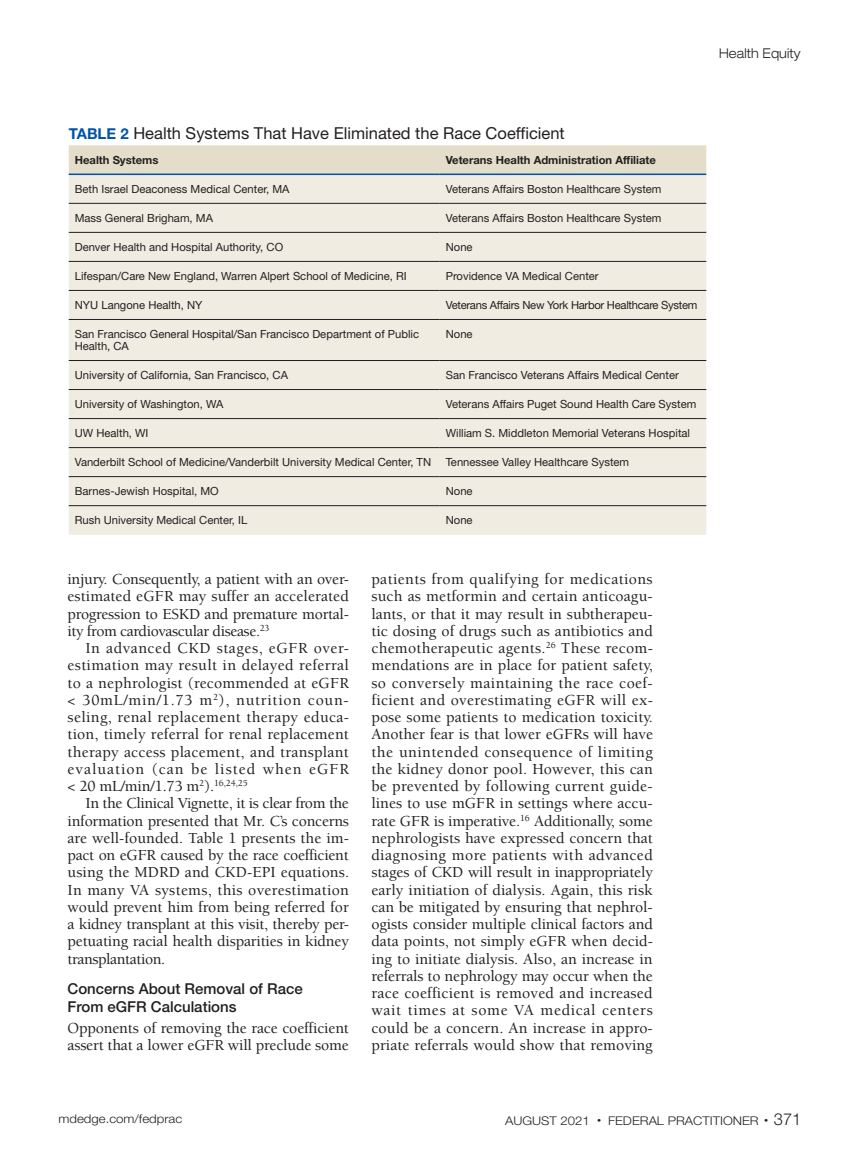
<style>
.page{position:relative;width:860px;height:1170px;background:#fff}
.page>*{position:absolute;margin:0;border:0;box-sizing:border-box;transform-origin:0 0}
.t1{font:16.5px "Helvetica Neue LT Std";color:#231f20}
.t2{font:500 15.75px/17.2px "Berkeley Std";letter-spacing:-.01em;color:#231f20;text-align:justify}
.t3{font:500 15px/18px "Helvetica Neue LT Std";color:#231f20}
.t4{font:300 expanded 13.5px "Helvetica Neue LT Std";letter-spacing:.01em;color:#231f20;scale:.9 1}
.t5{font:300 12px "Helvetica Neue LT Std";color:#231f20;scale:1.1 1}
.t6{font:11.25px/12px "Helvetica Neue LT Std";color:#231f20}
.t7{font:700 11.25px "Helvetica Neue LT Std";color:#231f20}
.t8{font:11.25px "Helvetica Neue LT Std";letter-spacing:-.025em;color:#231f20}
.s1{font-weight:700;font-size:15px;color:#0054a6}
.s2{font-size:16.5px}
</style>
<div class="page">
<div style="left:69px;top:145px;width:637px;height:29px;background:#e4ddca"></div>
<div style="left:69px;top:175px;width:637px;height:360px;background:#f0ece2"></div>
<hr style="left:69px;top:203px;width:371px;height:1px;background:#231f20">
<hr style="left:440px;top:203px;width:266px;height:1px;background:#231f20">
<hr style="left:69px;top:232px;width:371px;height:1px;background:#231f20">
<hr style="left:440px;top:232px;width:266px;height:1px;background:#231f20">
<hr style="left:69px;top:261px;width:371px;height:1px;background:#231f20">
<hr style="left:440px;top:261px;width:266px;height:1px;background:#231f20">
<hr style="left:69px;top:290px;width:371px;height:1px;background:#231f20">
<hr style="left:440px;top:290px;width:266px;height:1px;background:#231f20">
<hr style="left:69px;top:319px;width:371px;height:1px;background:#231f20">
<hr style="left:440px;top:319px;width:266px;height:1px;background:#231f20">
<hr style="left:69px;top:360px;width:371px;height:1px;background:#231f20">
<hr style="left:440px;top:360px;width:266px;height:1px;background:#231f20">
<hr style="left:69px;top:389px;width:371px;height:1px;background:#231f20">
<hr style="left:440px;top:389px;width:266px;height:1px;background:#231f20">
<hr style="left:69px;top:418px;width:371px;height:1px;background:#231f20">
<hr style="left:440px;top:418px;width:266px;height:1px;background:#231f20">
<hr style="left:69px;top:447px;width:371px;height:1px;background:#231f20">
<hr style="left:440px;top:447px;width:266px;height:1px;background:#231f20">
<hr style="left:69px;top:476px;width:371px;height:1px;background:#231f20">
<hr style="left:440px;top:476px;width:266px;height:1px;background:#231f20">
<hr style="left:69px;top:505px;width:371px;height:1px;background:#231f20">
<hr style="left:440px;top:505px;width:266px;height:1px;background:#231f20">
<hr style="left:69px;top:174px;width:371px;height:1px;background:#0054a6">
<hr style="left:440px;top:174px;width:266px;height:1px;background:#0054a6">
<p class="t4" style="left:719px;top:46px;width:92px">Health Equity</p>
<p class="t1" style="left:69px;top:124px;width:497px"><span class="s1">TABLE 2</span> Health Systems That Have Eliminated the Race Coefficient</p>
<p class="t7" style="left:75px;top:153px;width:85px">Health Systems</p>
<p class="t7" style="left:446px;top:153px;width:212px">Veterans Health Administration Affiliate</p>
<p class="t6" style="left:75px;top:183px;width:216px">Beth Israel Deaconess Medical Center, MA</p>
<p class="t6" style="left:446px;top:183px;width:217px">Veterans Affairs Boston Healthcare System</p>
<p class="t6" style="left:75px;top:212px;width:140px">Mass General Brigham, MA</p>
<p class="t6" style="left:446px;top:212px;width:217px">Veterans Affairs Boston Healthcare System</p>
<p class="t6" style="left:75px;top:241px;width:210px">Denver Health and Hospital Authority, CO</p>
<p class="t6" style="left:446px;top:241px;width:28px">None</p>
<p class="t6" style="left:75px;top:270px;width:333px">Lifespan/Care New England, Warren Alpert School of Medicine, RI</p>
<p class="t6" style="left:446px;top:270px;width:154px">Providence VA Medical Center</p>
<p class="t6" style="left:75px;top:299px;width:129px">NYU Langone Health, NY</p>
<p class="t8" style="left:446px;top:298px;width:253px">Veterans Affairs New York Harbor Healthcare System</p>
<p class="t6" style="left:75px;top:328px;width:346px">San Francisco General Hospital/San Francisco Department of Public<br>Health, CA</p>
<p class="t6" style="left:446px;top:328px;width:28px">None</p>
<p class="t6" style="left:75px;top:369px;width:215px">University of California, San Francisco, CA</p>
<p class="t6" style="left:446px;top:369px;width:234px">San Francisco Veterans Affairs Medical Center</p>
<p class="t6" style="left:75px;top:398px;width:150px">University of Washington, WA</p>
<p class="t6" style="left:446px;top:398px;width:252px">Veterans Affairs Puget Sound Health Care System</p>
<p class="t6" style="left:75px;top:427px;width:75px">UW Health, WI</p>
<p class="t6" style="left:446px;top:427px;width:246px">William S. Middleton Memorial Veterans Hospital</p>
<p class="t6" style="left:75px;top:456px;width:358px">Vanderbilt School of Medicine/Vanderbilt University Medical Center, TN</p>
<p class="t6" style="left:446px;top:456px;width:185px">Tennessee Valley Healthcare System</p>
<p class="t6" style="left:75px;top:485px;width:145px">Barnes-Jewish Hospital, MO</p>
<p class="t6" style="left:446px;top:485px;width:28px">None</p>
<p class="t6" style="left:75px;top:514px;width:174px">Rush University Medical Center, IL</p>
<p class="t6" style="left:446px;top:514px;width:28px">None</p>
<p class="t2" style="left:68px;top:571px;width:283px">injury. Consequently, a patient with an over&shy;estimated eGFR may suffer an accelerated progression to ESKD and premature mortal&shy;ity from cardiovascular disease.<sup>23</sup></p>
<p class="t2" style="left:67px;top:640px;width:283px;text-indent:18px">In advanced CKD stages, eGFR over&shy;estimation may result in delayed referral to a nephrologist (recommended at eGFR &lt; 30mL/min/1.73 m<sup>2</sup>), nutrition coun&shy;seling, renal replacement therapy educa&shy;tion, timely referral for renal replacement therapy access placement, and transplant evaluation (can be listed when eGFR &lt; 20 mL/min/1.73 m<sup>2</sup>).<sup>16,24,25</sup></p>
<p class="t2" style="left:67px;top:795px;width:283px;text-indent:18px">In the Clinical Vignette, it is clear from the information presented that Mr. C’s concerns are well-founded. Table 1 presents the im&shy;pact on eGFR caused by the race coefficient using the MDRD and CKD-EPI equations.<br>In many VA systems, this overestimation would prevent him from being referred for a kidney transplant at this visit, thereby per&shy;petuating racial health disparities in kidney transplantation.</p>
<p class="t3" style="left:68px;top:979px;width:237px">Concerns About Removal of Race<br>From eGFR Calculations</p>
<p class="t2" style="left:68px;top:1019px;width:283px">Opponents of removing the race coefficient assert that a lower eGFR will preclude some</p>
<p class="t2" style="left:371px;top:571px;width:283px">patients from qualifying for medications such as metformin and certain anticoagu&shy;lants, or that it may result in subtherapeu&shy;tic dosing of drugs such as antibiotics and chemotherapeutic agents.<sup>26</sup> These recom&shy;mendations are in place for patient safety, so conversely maintaining the race coef&shy;ficient and overestimating eGFR will ex&shy;pose some patients to medication toxicity.<br>Another fear is that lower eGFRs will have the unintended consequence of limiting the kidney donor pool. However, this can be prevented by following current guide&shy;lines to use mGFR in settings where accu&shy;rate GFR is imperative.<sup>16</sup> Additionally, some nephrologists have expressed concern that diagnosing more patients with advanced stages of CKD will result in inappropriately early initiation of dialysis. Again, this risk can be mitigated by ensuring that nephrol&shy;ogists consider multiple clinical factors and data points, not simply eGFR when decid&shy;ing to initiate dialysis. Also, an increase in referrals to nephrology may occur when the race coefficient is removed and increased wait times at some VA medical centers could be a concern. An increase in appro&shy;priate referrals would show that removing</p>
<p class="t5" style="left:58px;top:1111px;width:114px">mdedge.com/fedprac</p>
<p class="t5" style="left:505px;top:1113px;width:271px">AUGUST 2021 <sup>•</sup> FEDERAL PRACTITIONER <sup>•</sup> <span class="s2">371</span></p>
</div>
